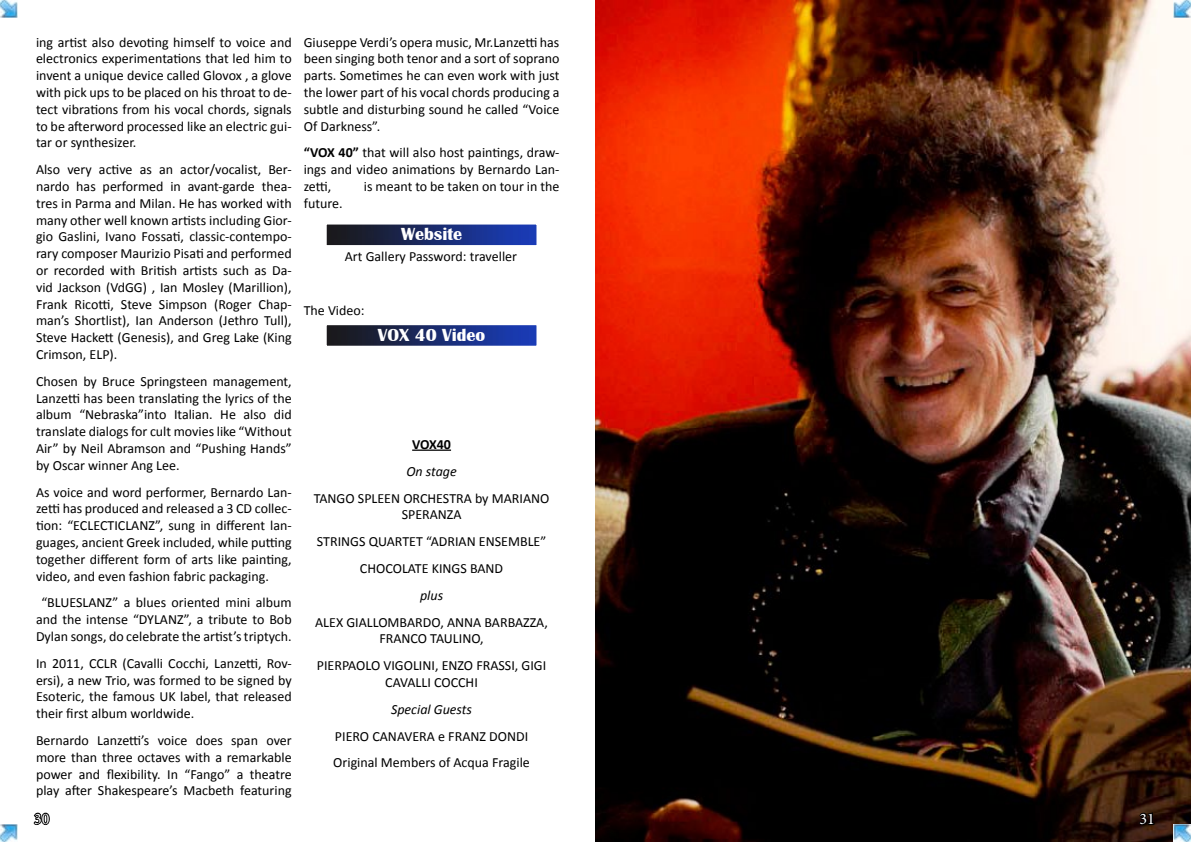
<style>
.page{position:relative;width:1191px;height:842px;background:#fff}
.page>*{position:absolute;margin:0;border:0;box-sizing:border-box;transform-origin:0 0}
.t1{font:700 18px "Britannic";color:#fff}
.t2{font:16px "Minion Pro";color:#fff}
.t3{font:14px/16.8px "Calibri";color:#000;text-align:justify}
.t4{font:italic 14px "Calibri";color:#000}
.t5{font:700 14px "Calibri";letter-spacing:-.01em;color:#000}
.s1{font-weight:700}
</style>
<div class="page">
<hr style="left:412px;top:449px;width:39px;height:2px;background:#000">
<img style="left:595px;top:0;width:596px;height:842px">
<img style="left:328px;top:226px;width:207px;height:18px">
<div style="left:325px;top:223px;width:213px;height:24px;border:2px solid #fff"></div>
<img style="left:328px;top:326px;width:207px;height:19px">
<div style="left:325px;top:323px;width:213px;height:25px;border:2px solid #fff"></div>
<svg style="left:33px;top:812px;width:17px;height:13px"></svg>
<svg style="left:1137px;top:811px;width:18px;height:15px"></svg>
<img style="left:1173px;top:0;width:18px;height:18px">
<img style="left:1173px;top:824px;width:18px;height:18px">
<img style="left:0;top:0;width:18px;height:18px">
<img style="left:0;top:824px;width:18px;height:18px">
<p class="t3" style="left:36px;top:33px;width:257px">ing artist also devoting himself to voice and electronics experimentations that led him to invent a unique device called Glovox , a glove with pick ups to be placed on his throat to de&shy;tect vibrations from his vocal chords, signals to be afterword processed like an electric gui&shy;tar or synthesizer.</p>
<p class="t3" style="left:36px;top:160px;width:257px">Also very active as an actor/vocalist, Ber&shy;nardo has performed in avant-garde thea&shy;tres in Parma and Milan. He has worked with many other well known artists including Gior&shy;gio Gaslini, Ivano Fossati, classic-contempo&shy;rary composer Maurizio Pisati and performed or recorded with British artists such as Da&shy;vid Jackson (VdGG) , Ian Mosley (Marillion), Frank Ricotti, Steve Simpson (Roger Chap&shy;man’s Shortlist), Ian Anderson (Jethro Tull), Steve Hackett (Genesis), and Greg Lake (King Crimson, ELP).</p>
<p class="t3" style="left:36px;top:372px;width:257px">Chosen by Bruce Springsteen management, Lanzetti has been translating the lyrics of the album “Nebraska”into Italian. He also did translate dialogs for cult movies like “Without Air” by Neil Abramson and “Pushing Hands” by Oscar winner Ang Lee.</p>
<p class="t3" style="left:36px;top:483px;width:257px">As voice and word performer, Bernardo Lan&shy;zetti has produced and released a 3 CD collec&shy;tion: “ECLECTICLANZ”, sung in different lan&shy;guages, ancient Greek included, while putting together different form of arts like painting, video, and even fashion fabric packaging.</p>
<p class="t3" style="left:36px;top:594px;width:257px;text-align:center">“BLUESLANZ” a blues oriented mini album and the intense “DYLANZ”, a tribute to Bob<br>Dylan songs, do celebrate the artist’s triptych.</p>
<p class="t3" style="left:36px;top:654px;width:257px">In 2011, CCLR (Cavalli Cocchi, Lanzetti, Rov&shy;ersi), a new Trio, was formed to be signed by Esoteric, the famous UK label, that released their first album worldwide.</p>
<p class="t3" style="left:36px;top:731px;width:257px">Bernardo Lanzetti’s voice does span over more than three octaves with a remarkable power and flexibility. In “Fango” a theatre play after Shakespeare’s Macbeth featuring</p>
<p class="t3" style="left:304px;top:33px;width:257px">Giuseppe Verdi’s opera music, Mr.Lanzetti has been singing both tenor and a sort of soprano parts. Sometimes he can even work with just the lower part of his vocal chords producing a subtle and disturbing sound he called “Voice Of Darkness”.</p>
<p class="t3" style="left:304px;top:144px;width:257px"><span class="s1">“VOX 40”</span> that will also host paintings, draw&shy;ings and video animations by Bernardo Lan&shy;zetti,</p>
<p class="t3" style="left:364px;top:177px;width:197px">is meant to be taken on tour in the</p>
<p class="t3" style="left:304px;top:194px;width:40px">future.</p>
<p class="t1" style="left:401px;top:224px;width:63px">Website</p>
<p class="t3" style="left:345px;top:248px;width:174px">Art Gallery Password: traveller</p>
<p class="t3" style="left:304px;top:301px;width:62px">The Video:</p>
<p class="t1" style="left:378px;top:324px;width:109px">VOX 40 Video</p>
<p class="t5" style="left:412px;top:436px;width:40px">VOX40</p>
<p class="t4" style="left:406px;top:462px;width:52px">On stage</p>
<p class="t3" style="left:314px;top:489px;width:237px;text-align:center">TANGO SPLEEN ORCHESTRA by MARIANO<br>SPERANZA</p>
<p class="t3" style="left:317px;top:527px;width:231px;line-height:26.8px;text-align:center">STRINGS QUARTET “ADRIAN ENSEMBLE”<br>CHOCOLATE KINGS BAND</p>
<p class="t4" style="left:420px;top:586px;width:25px">plus</p>
<p class="t3" style="left:315px;top:613px;width:234px;text-align:center">ALEX GIALLOMBARDO, ANNA BARBAZZA,<br>FRANCO TAULINO,</p>
<p class="t3" style="left:317px;top:656px;width:231px;text-align:center">PIERPAOLO VIGOLINI, ENZO FRASSI, GIGI<br>CAVALLI COCCHI</p>
<p class="t4" style="left:391px;top:700px;width:82px">Special Guests</p>
<p class="t3" style="left:333px;top:722px;width:198px;line-height:26.8px">PIERO CANAVERA e FRANZ DONDI<br>Original Members of Acqua Fragile</p>
<p class="t2" style="left:34px;top:808px;width:17px">30</p>
<p class="t2" style="left:1139px;top:808px;width:17px">31</p>
</div>
